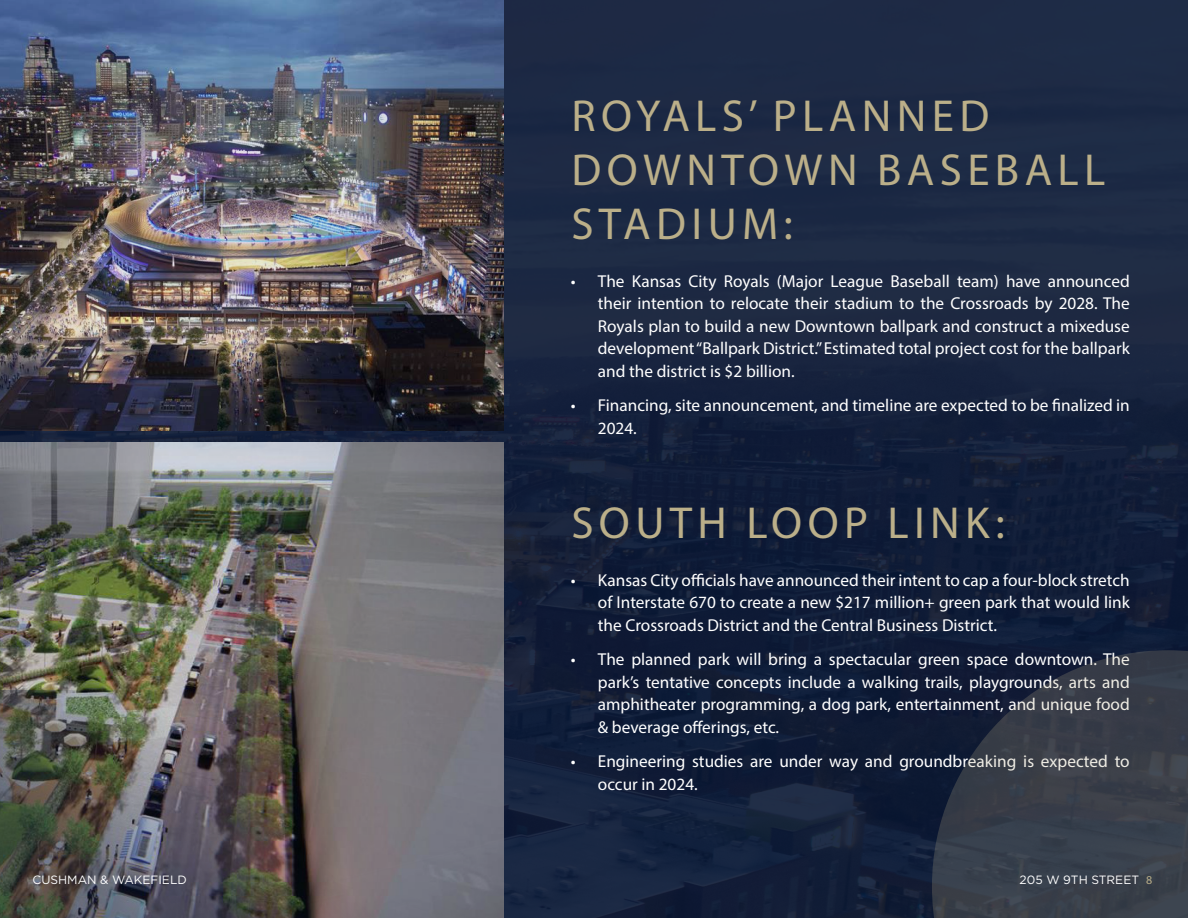
<style>
.page{position:relative;width:1188px;height:918px;background:#fff}
.page>*{position:absolute;margin:0;border:0;box-sizing:border-box;transform-origin:0 0}
.Header_b{font:45px/54px "Myriad Pro";letter-spacing:.12em;color:#bbaf89}
.t1{font:17.25px/22.5px "Myriad Pro";color:#fff;text-align:justify}
.t2{font:12px "Gotham";color:#fff}
.s1{font-family:"Myriad Pro";color:#bbaf89}
</style>
<div class="page">
<div style="left:0;top:0;width:1188px;height:918px;background:linear-gradient(to bottom,#1e2b45,#0f1b35)"></div>
<img style="left:0;top:0;width:504px;height:430px">
<img style="left:0;top:443px;width:504px;height:475px">
<svg style="left:932px;top:650px;width:256px;height:268px;background:#313745"></svg>
<img style="left:0;top:691px;width:502px;height:227px">
<p class="Header_b" style="left:571px;top:88px;width:536px">ROYALS’ PLANNED<br>DOWNTOWN BASEBALL<br>STADIUM:</p>
<p class="t1" style="left:598px;top:270px;width:533px;text-indent:-27px">• The Kansas City Royals (Major League Baseball team) have announced their intention to relocate their stadium to the Crossroads by 2028. The Royals plan to build a new Downtown ballpark and construct a mixeduse development “Ballpark District.” Estimated total project cost for the ballpark and the district is $2 billion.</p>
<p class="t1" style="left:598px;top:394px;width:533px;text-indent:-27px">• Financing, site announcement, and timeline are expected to be finalized in<br>2024.</p>
<p class="Header_b" style="left:571px;top:495px;width:435px">SOUTH LOOP LINK:</p>
<p class="t1" style="left:598px;top:568px;width:533px;text-indent:-27px">• Kansas City officials have announced their intent to cap a four-block stretch of Interstate 670 to create a new $217 million+ green park that would link the Crossroads District and the Central Business District.</p>
<p class="t1" style="left:598px;top:648px;width:533px;text-indent:-27px">• The planned park will bring a spectacular green space downtown. The park’s tentative concepts include a walking trails, playgrounds, arts and amphitheater programming, a dog park, entertainment, and unique food &amp; beverage offerings, etc.</p>
<p class="t1" style="left:598px;top:750px;width:533px;text-indent:-27px">• Engineering studies are under way and groundbreaking is expected to occur in 2024.</p>
<p class="t2" style="left:33px;top:872px;width:156px">CUSHMAN &amp; WAKEFIELD</p>
<p class="t2" style="left:1020px;top:872px;width:134px">205 W 9TH STREET <span class="s1">8</span></p>
</div>
